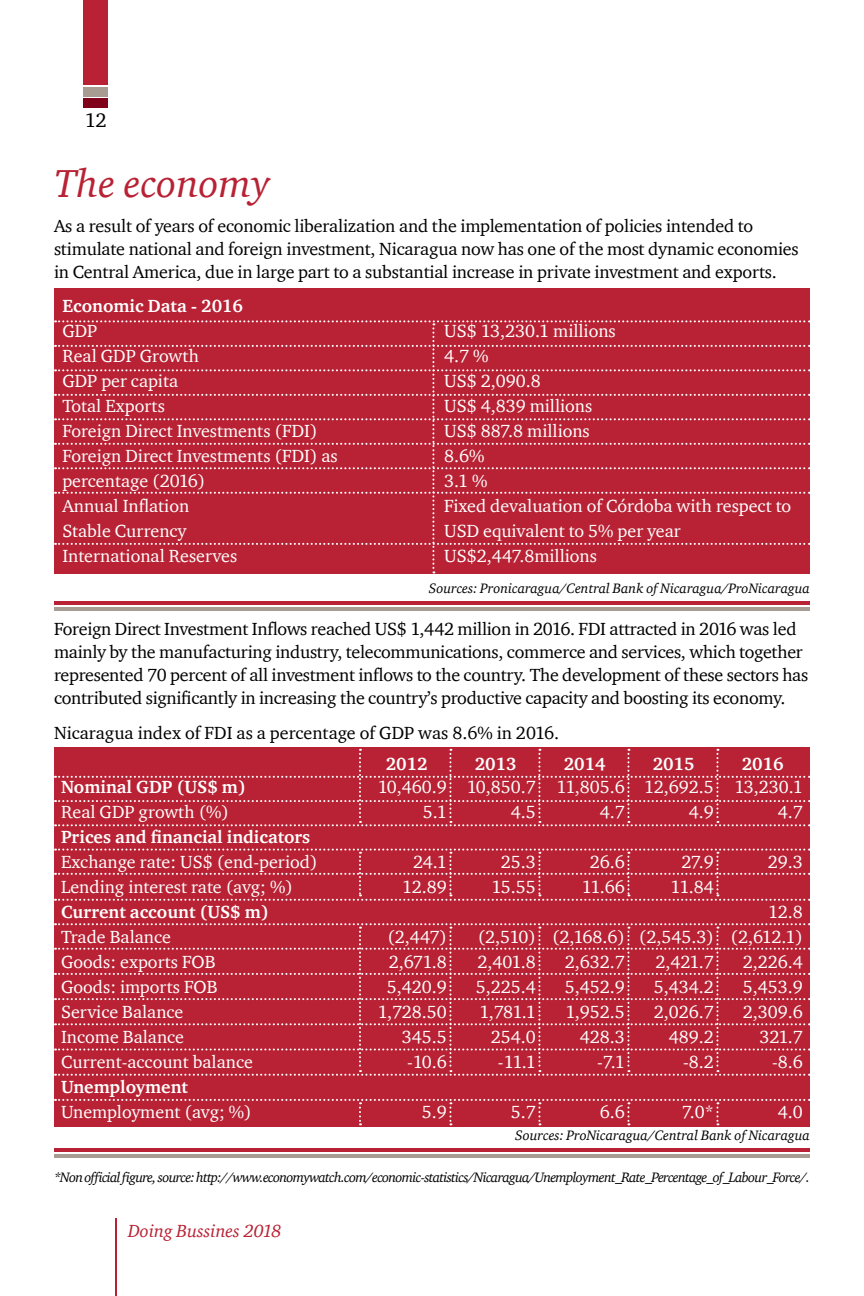
<style>
.page{position:relative;width:864px;height:1296px;background:#fff}
.page>*{position:absolute;margin:0;border:0;box-sizing:border-box;transform-origin:0 0}
.t1{font:italic 40px "ITC Charter Com";color:#b82234}
.t2{font:20px "ITC Charter Com";color:#000}
.t3{font:18px/25px "ITC Charter Com";color:#fff;text-align:right}
.t4{font:18px/23px "ITC Charter Com";letter-spacing:-.015em;color:#000}
.t5{font:700 18px "ITC Charter Com";color:#fff}
.t6{font:18px/25px "ITC Charter Com";letter-spacing:-.025em;color:#fff;text-align:right}
.t7{font:italic 18px "ITC Charter Com";color:#b82234}
.t8{font:italic 14px "ITC Charter Com";letter-spacing:-.05em;color:#000}
.t9{font:italic 14px "ITC Charter Com";color:#000}
</style>
<div class="page">
<hr style="left:116px;top:1219px;width:1px;height:77px;background:#b82234">
<div style="left:84px;top:0;width:24px;height:84px;background:#b82234"></div>
<div style="left:84px;top:99px;width:24px;height:9px;background:#80021a"></div>
<div style="left:84px;top:87px;width:24px;height:9px;background:#a89b91"></div>
<hr style="left:54px;top:601px;width:756px;height:4px;background:#b82234">
<hr style="left:54px;top:607px;width:756px;height:4px;background:#a89b91">
<div style="left:54px;top:288px;width:756px;height:286px;background:#b82234"></div>
<svg style="left:55px;top:320px;width:755px;height:253px"></svg>
<div style="left:54px;top:747px;width:756px;height:380px;background:#b82234"></div>
<svg style="left:55px;top:1099px;width:755px;height:26px"></svg>
<svg style="left:55px;top:923px;width:755px;height:153px"></svg>
<svg style="left:55px;top:849px;width:755px;height:52px"></svg>
<svg style="left:55px;top:749px;width:755px;height:77px"></svg>
<hr style="left:54px;top:1148px;width:756px;height:4px;background:#b82234">
<hr style="left:54px;top:1154px;width:756px;height:4px;background:#a89b91">
<p class="t2" style="left:85px;top:108px;width:23px">12</p>
<h1 class="t1" style="left:54px;top:160px;width:218px">The economy</h1>
<p class="t4" style="left:54px;top:214px;width:746px">As a result of years of economic liberalization and the implementation of policies intended to stimulate national and foreign investment, Nicaragua now has one of the most dynamic economies in Central America, due in large part to a substantial increase in private investment and exports.</p>
<p class="t5" style="left:62px;top:295px;width:182px">Economic Data - 2016</p>
<p class="t3" style="left:62px;top:318px;width:277px;text-align:left">GDP<br>Real GDP Growth<br>GDP per capita<br>Total Exports<br>Foreign Direct Investments (FDI)<br>Foreign Direct Investments (FDI) as percentage (2016)<br>Annual Inflation<br>Stable Currency<br>International Reserves</p>
<p class="t3" style="left:444px;top:318px;width:348px;text-align:left">US$ 13,230.1 millions<br>4.7 %<br>US$ 2,090.8<br>US$ 4,839 millions<br>US$ 887.8 millions<br>8.6%<br>3.1 %<br>Fixed devaluation of Córdoba with respect to<br>USD equivalent to 5% per year<br>US$2,447.8millions</p>
<p class="t9" style="left:429px;top:579px;width:383px">Sources: Pronicaragua/Central Bank of Nicaragua/ProNicaragua</p>
<p class="t4" style="left:54px;top:617px;width:756px">Foreign Direct Investment Inflows reached US$ 1,442 million in 2016. FDI attracted in 2016 was led mainly by the manufacturing industry, telecommunications, commerce and services, which together represented 70 percent of all investment inflows to the country. The development of these sectors has contributed significantly in increasing the country’s productive capacity and boosting its economy.</p>
<p class="t4" style="left:54px;top:721px;width:507px">Nicaragua index of FDI as a percentage of GDP was 8.6% in 2016.</p>
<p class="t5" style="left:61px;top:775px;width:186px">Nominal GDP (US$ m)</p>
<p class="t3" style="left:61px;top:799px;width:170px">Real GDP growth (%)</p>
<p class="t5" style="left:61px;top:825px;width:251px">Prices and financial indicators</p>
<p class="t3" style="left:61px;top:849px;width:258px;text-align:left">Exchange rate: US$ (end-period)<br>Lending interest rate (avg; %)</p>
<p class="t5" style="left:61px;top:900px;width:209px">Current account (US$ m)</p>
<p class="t3" style="left:61px;top:924px;width:193px;text-align:left">Trade Balance<br>Goods: exports FOB<br>Goods: imports FOB<br>Service Balance<br>Income Balance<br>Current-account balance</p>
<p class="t5" style="left:61px;top:1075px;width:128px">Unemployment</p>
<p class="t3" style="left:61px;top:1099px;width:192px">Unemployment (avg; %)</p>
<p class="t5" style="left:386px;top:753px;width:43px">2012</p>
<p class="t3" style="left:378px;top:774px;width:71px">10,460.9<br>5.1</p>
<p class="t3" style="left:402px;top:849px;width:46px">24.1<br>12.89</p>
<p class="t3" style="left:378px;top:924px;width:71px">(2,447)<br>2,671.8<br>5,420.9<br>1,728.50<br>345.5 -10.6</p>
<p class="t3" style="left:422px;top:1099px;width:27px">5.9</p>
<p class="t5" style="left:475px;top:753px;width:43px">2013</p>
<p class="t3" style="left:467px;top:774px;width:71px">10,850.7<br>4.5</p>
<p class="t3" style="left:491px;top:849px;width:46px;text-align:center">25.3<br>15.55</p>
<p class="t6" style="left:476px;top:924px;width:62px">(2,510)<br>2,401.8<br>5,225.4<br>1,781.1<br>254.0 -11.1</p>
<p class="t3" style="left:511px;top:1099px;width:27px">5.7</p>
<p class="t5" style="left:564px;top:753px;width:43px">2014</p>
<p class="t3" style="left:557px;top:774px;width:70px">11,805.6<br>4.7</p>
<p class="t3" style="left:582px;top:849px;width:45px;text-align:center">26.6<br>11.66</p>
<p class="t3" style="left:552px;top:924px;width:74px">(2,168.6)<br>2,632.7<br>5,452.9<br>1,952.5<br>428.3 -7.1</p>
<p class="t3" style="left:600px;top:1099px;width:27px">6.6</p>
<p class="t5" style="left:653px;top:753px;width:43px">2015</p>
<p class="t3" style="left:644px;top:774px;width:71px">12,692.5<br>4.9</p>
<p class="t3" style="left:671px;top:849px;width:45px">27.9<br>11.84</p>
<p class="t3" style="left:639px;top:924px;width:77px">(2,545.3)<br>2,421.7<br>5,434.2<br>2,026.7<br>489.2 -8.2</p>
<p class="t3" style="left:682px;top:1099px;width:34px">7.0*</p>
<p class="t5" style="left:742px;top:753px;width:43px">2016</p>
<p class="t3" style="left:734px;top:774px;width:70px">13,230.1<br>4.7</p>
<p class="t3" style="left:768px;top:849px;width:37px">29.3</p>
<p class="t3" style="left:731px;top:899px;width:74px">12.8 (2,612.1)<br>2,226.4<br>5,453.9<br>2,309.6<br>321.7 -8.6</p>
<p class="t3" style="left:778px;top:1099px;width:27px">4.0</p>
<p class="t9" style="left:515px;top:1127px;width:296px">Sources: ProNicaragua/Central Bank of Nicaragua</p>
<p class="t8" style="left:54px;top:1169px;width:758px">*Non official figure, source: http://www.economywatch.com/economic-statistics/Nicaragua/Unemployment_Rate_Percentage_of_Labour_Force/.</p>
<p class="t7" style="left:128px;top:1220px;width:155px">Doing Bussines 2018</p>
</div>
